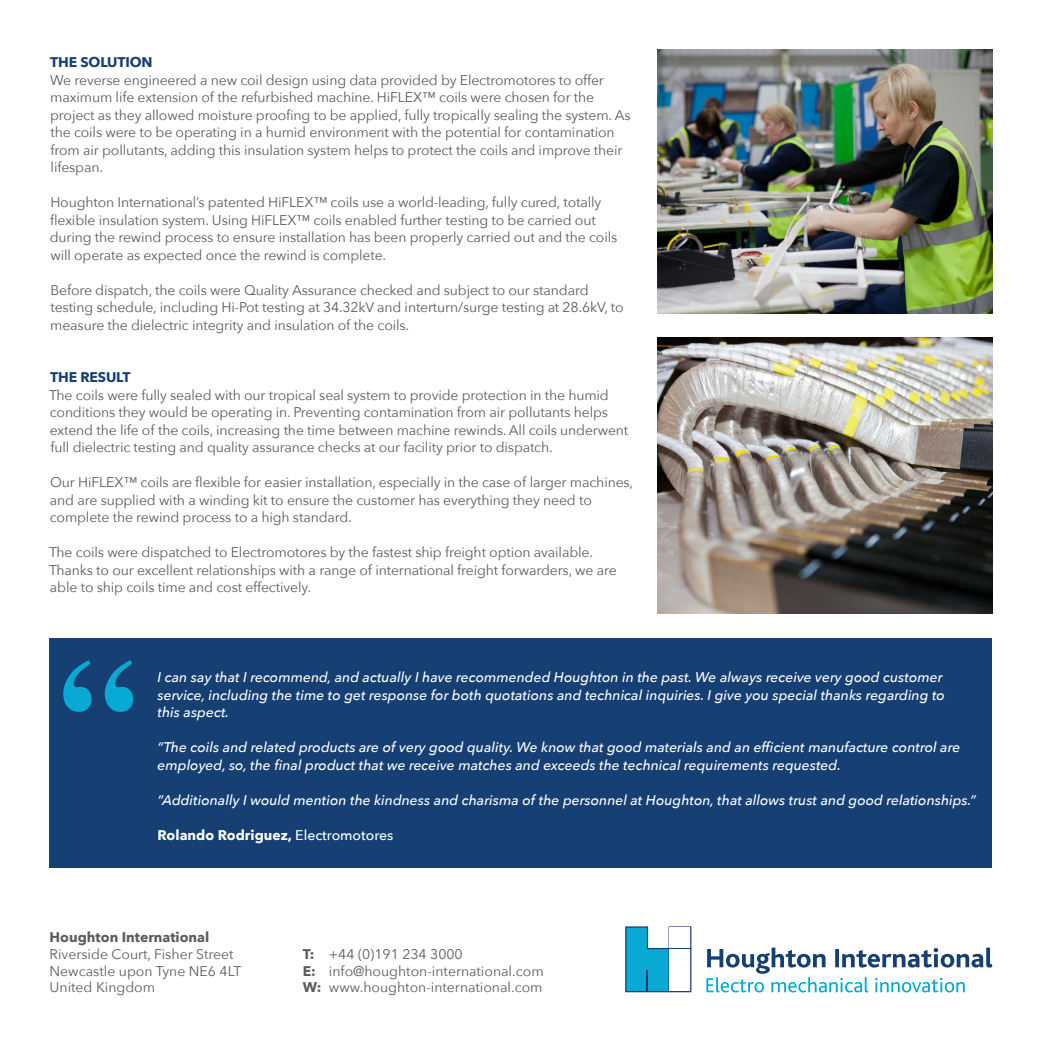
<style>
.page{position:relative;width:1042px;height:1042px;background:#fff}
.page>*{position:absolute;margin:0;border:0;box-sizing:border-box;transform-origin:0 0}
.t1{font:700 154px "Times";color:#08aad4}
.t2{font:14px/17.5px "Avenir Next";letter-spacing:-.01em;color:#5e5b5b}
.t3{font:italic 500 14px/17.5px "Avenir Next";color:#fff}
.t4{font:700 14px "Avenir Next";color:#fff}
.t5{font:700 14px "Avenir Next";color:#5e5b5b}
.t6{font:700 14px "Avenir Next";letter-spacing:-.01em;color:#163f74}
.s1{font-weight:500}
.s2{font-weight:700}
</style>
<div class="page">
<div style="left:50px;top:638px;width:942px;height:230px;background:#163f74"></div>
<svg style="left:706px;top:947px;width:286px;height:45px"></svg>
<svg style="left:625px;top:926px;width:66px;height:66px"></svg>
<div style="left:670px;top:927px;width:20px;height:21px;background:#fff"></div>
<div style="left:670px;top:949px;width:20px;height:42px;background:#fff"></div>
<img style="left:658px;top:50px;width:334px;height:263px">
<img style="left:658px;top:338px;width:334px;height:276px">
<p class="t6" style="left:50px;top:50px;width:104px">THE SOLUTION</p>
<p class="t2" style="left:50px;top:70px;width:582px">We reverse engineered a new coil design using data provided by Electromotores to offer maximum life extension of the refurbished machine. HiFLEX™ coils were chosen for the project as they allowed moisture proofing to be applied, fully tropically sealing the system. As the coils were to be operating in a humid environment with the potential for contamination from air pollutants, adding this insulation system helps to protect the coils and improve their lifespan.</p>
<p class="t2" style="left:50px;top:193px;width:569px">Houghton International’s patented HiFLEX™ coils use a world-leading, fully cured, totally flexible insulation system. Using HiFLEX™ coils enabled further testing to be carried out during the rewind process to ensure installation has been properly carried out and the coils will operate as expected once the rewind is complete.</p>
<p class="t2" style="left:50px;top:280px;width:575px">Before dispatch, the coils were Quality Assurance checked and subject to our standard testing schedule, including Hi-Pot testing at 34.32kV and interturn/surge testing at 28.6kV, to measure the dielectric integrity and insulation of the coils.</p>
<p class="t6" style="left:50px;top:365px;width:82px">THE RESULT</p>
<p class="t2" style="left:49px;top:385px;width:581px">The coils were fully sealed with our tropical seal system to provide protection in the humid conditions they would be operating in. Preventing contamination from air pollutants helps extend the life of the coils, increasing the time between machine rewinds. All coils underwent full dielectric testing and quality assurance checks at our facility prior to dispatch.</p>
<p class="t2" style="left:50px;top:473px;width:585px">Our HiFLEX™ coils are flexible for easier installation, especially in the case of larger machines, and are supplied with a winding kit to ensure the customer has everything they need to complete the rewind process to a high standard.</p>
<p class="t2" style="left:49px;top:543px;width:569px">The coils were dispatched to Electromotores by the fastest ship freight option available.<br>Thanks to our excellent relationships with a range of international freight forwarders, we are able to ship coils time and cost effectively.</p>
<p class="t1" style="left:58px;top:567px;width:78px">“</p>
<p class="t3" style="left:158px;top:668px;width:789px">I can say that I recommend, and actually I have recommended Houghton in the past. We always receive very good customer service, including the time to get response for both quotations and technical inquiries. I give you special thanks regarding to</p>
<p class="t3" style="left:158px;top:703px;width:73px">this aspect.</p>
<p class="t3" style="left:158px;top:738px;width:804px">“The coils and related products are of very good quality. We know that good materials and an efficient manufacture control are employed, so, the final product that we receive matches and exceeds the technical requirements requested.</p>
<p class="t3" style="left:158px;top:791px;width:820px">“Additionally I would mention the kindness and charisma of the personnel at Houghton, that allows trust and good relationships.”</p>
<p class="t4" style="left:158px;top:823px;width:237px">Rolando Rodriguez, <span class="s1">Electromotores</span></p>
<p class="t5" style="left:50px;top:925px;width:161px">Houghton International</p>
<p class="t2" style="left:50px;top:944px;width:186px">Riverside Court, Fisher Street</p>
<p class="t2" style="left:50px;top:961px;width:193px">Newcastle upon Tyne NE6 4LT</p>
<p class="t2" style="left:50px;top:978px;width:107px">United Kingdom</p>
<p class="t2" style="left:303px;top:944px;width:162px"><span class="s2">T:</span> +44 (0)191 234 3000</p>
<p class="t2" style="left:303px;top:961px;width:243px"><span class="s2">E:</span> info@houghton-international.com</p>
<p class="t2" style="left:303px;top:978px;width:241px"><span class="s2">W:</span> www.houghton-international.com</p>
</div>
